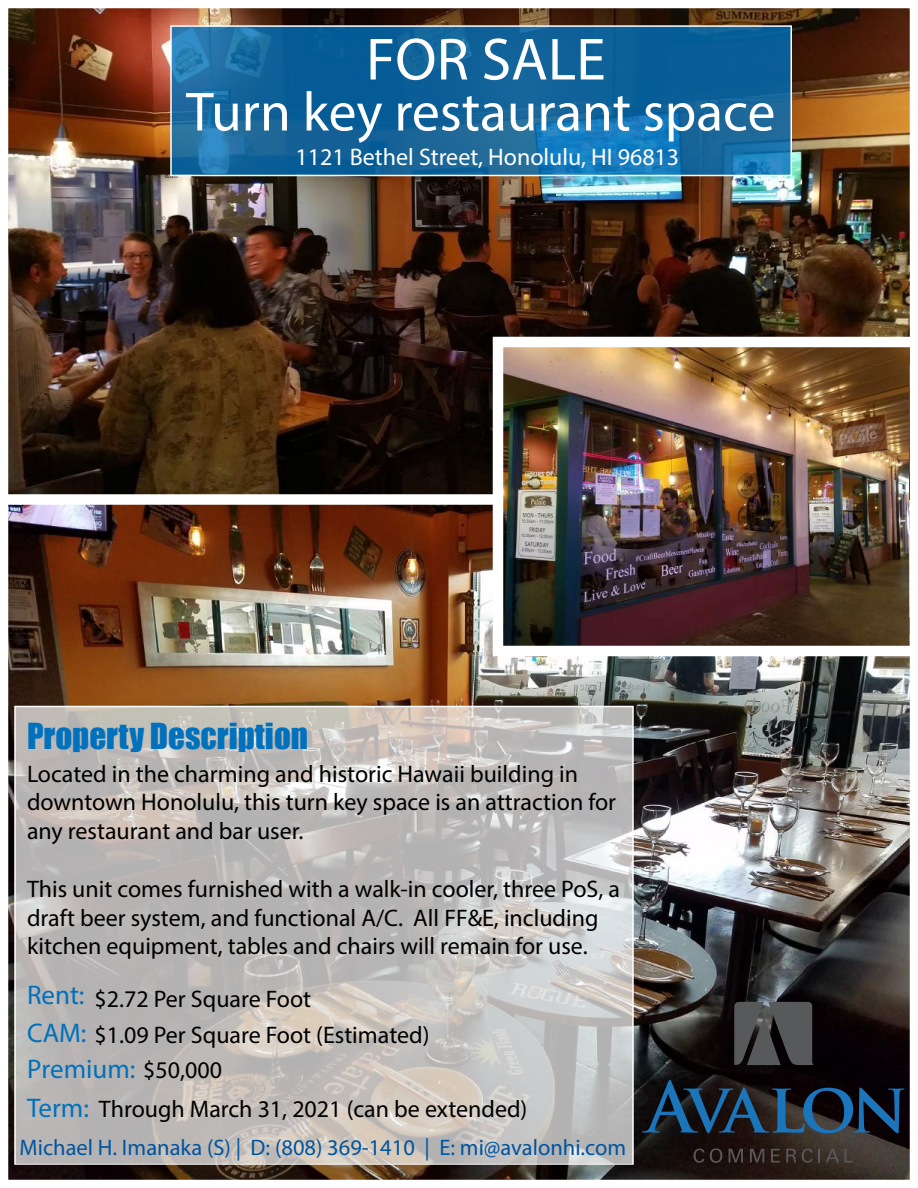
<style>
.page{position:relative;width:918px;height:1188px;background:#fff}
.page>*{position:absolute;margin:0;border:0;box-sizing:border-box;transform-origin:0 0}
.t1{font:60px "Myriad Pro";color:#fff}
.t2{font:55.5px "Myriad Pro";color:#fff}
.t3{font:33px "Impact";color:#0071bc}
.t4{font:27px/37.5px "Myriad Pro";color:#0071bc}
.t5{font:24px/28.8px "Myriad Pro";color:#000}
.t6{font:24px "Myriad Pro";color:#fff}
.t7{font:22.5px "Myriad Pro";color:#00559f}
.s1{font-size:24px;color:#000}
</style>
<div class="page">
<img style="left:8px;top:8px;width:902px;height:1172px">
<svg style="left:173px;top:28px;width:616px;height:145px;background:#12669e"></svg>
<div style="left:170px;top:25px;width:622px;height:151px;border:2px solid #fff"></div>
<div style="left:0;top:494px;width:498px;height:11px;background:#fff"></div>
<img style="left:493px;top:337px;width:417px;height:319px">
<div style="left:14px;top:706px;width:620px;height:459px;border:2px solid #fff"></div>
<h1 class="t1" style="left:366px;top:22px;width:241px">FOR SALE</h1>
<h2 class="t2" style="left:186px;top:78px;width:591px">Turn key restaurant space</h2>
<p class="t6" style="left:296px;top:142px;width:385px">1121 Bethel Street, Honolulu, HI 96813</p>
<h3 class="t3" style="left:27px;top:710px;width:283px">Property Description</h3>
<p class="t5" style="left:27px;top:759px;width:591px">Located in the charming and historic Hawaii building in downtown Honolulu, this turn key space is an attraction for any restaurant and bar user.</p>
<p class="t5" style="left:27px;top:874px;width:595px">This unit comes furnished with a walk-in cooler, three PoS, a draft beer system, and functional A/C. All FF&amp;E, including kitchen equipment, tables and chairs will remain for use.</p>
<p class="t4" style="left:27px;top:976px;width:61px">Rent:<br>CAM:</p>
<p class="t5" style="left:94px;top:980px;width:337px;line-height:36.8px">$2.72 Per Square Foot<br>$1.09 Per Square Foot (Estimated)</p>
<p class="t4" style="left:27px;top:1050px;width:197px">Premium: <span class="s1">$50,000</span></p>
<p class="t4" style="left:27px;top:1089px;width:64px">Term:</p>
<p class="t5" style="left:99px;top:1094px;width:430px">Through March 31, 2021 (can be extended)</p>
<p class="t7" style="left:20px;top:1133px;width:608px">Michael H. Imanaka (S) | D: (808) 369-1410 | E: mi@avalonhi.com</p>
</div>
